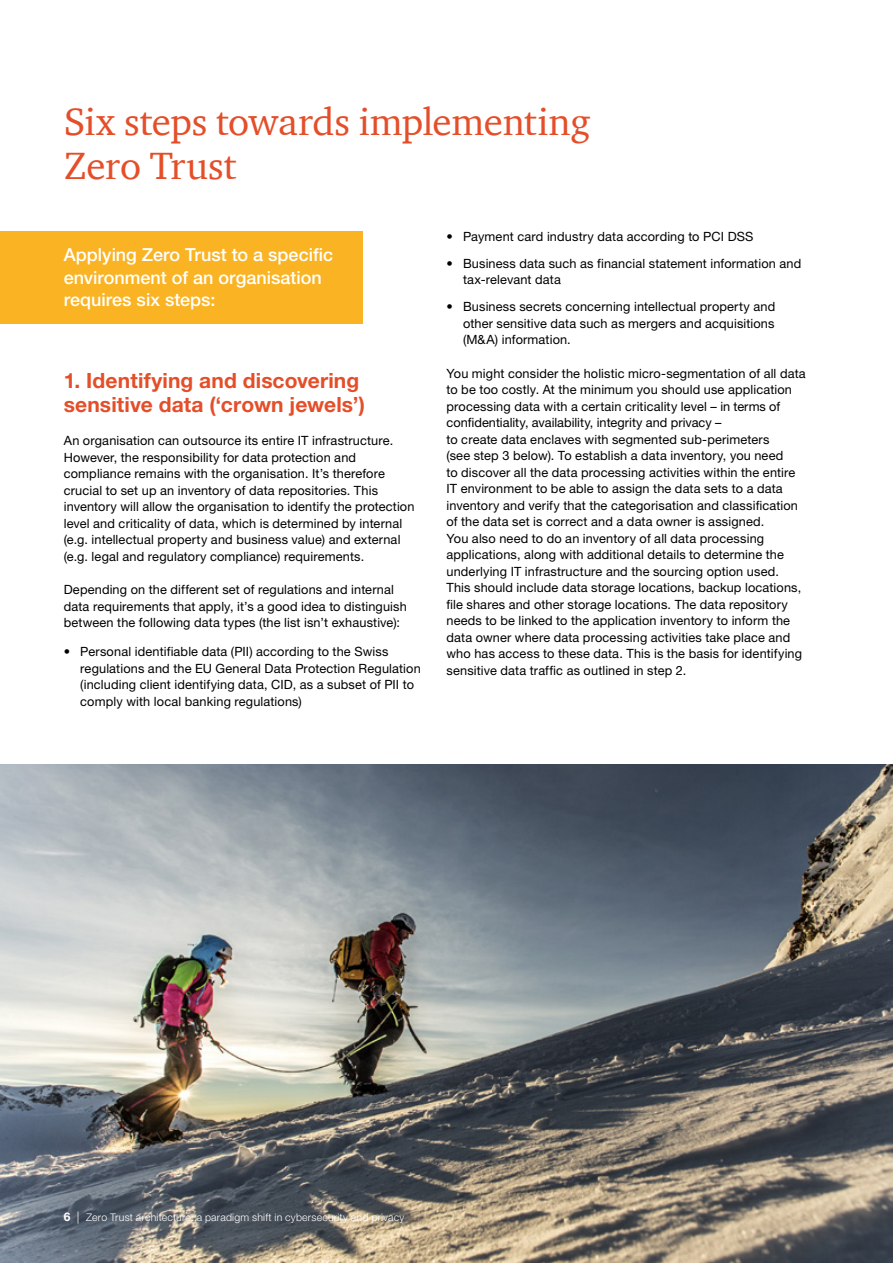
<style>
.page{position:relative;width:893px;height:1263px;background:#fff}
.page>*{position:absolute;margin:0;border:0;box-sizing:border-box;transform-origin:0 0}
.t1{font:39px/43.5px "ITC Charter Com";letter-spacing:-.01em;color:#e44e29}
.t2{font:700 21px/24px "Helvetica Neue LT Std";letter-spacing:.005em;color:#e44e29}
.t3{font:500 18px/22.5px "Helvetica Neue LT Std";color:#fff}
.t4{font:12.75px/16.5px "Helvetica Neue LT Std";letter-spacing:.01em;color:#000}
.t5{font:300 10.5px "Helvetica Neue LT Std";letter-spacing:.02em;color:#fff}
.s1{font-weight:700;font-size:12px}
.s2{font-size:12px}
</style>
<div class="page">
<img style="left:0;top:764px;width:893px;height:499px">
<div style="left:0;top:231px;width:363px;height:93px;background:#fab322"></div>
<h1 class="t1" style="left:64px;top:100px;width:528px">Six steps towards implementing<br>Zero Trust</h1>
<h3 class="t3" style="left:64px;top:243px;width:271px">Applying Zero Trust to a specific environment of an organisation requires six steps:</h3>
<h2 class="t2" style="left:64px;top:368px;width:303px">1. Identifying and discovering sensitive data (‘crown jewels’)</h2>
<p class="t4" style="left:64px;top:432px;width:352px">An organisation can outsource its entire IT infrastructure.<br>However, the responsibility for data protection and compliance remains with the organisation. It’s therefore crucial to set up an inventory of data repositories. This inventory will allow the organisation to identify the protection level and criticality of data, which is determined by internal (e.g. intellectual property and business value) and external (e.g. legal and regulatory compliance) requirements.</p>
<p class="t4" style="left:64px;top:581px;width:344px">Depending on the different set of regulations and internal data requirements that apply, it’s a good idea to distinguish between the following data types (the list isn’t exhaustive):</p>
<p class="t4" style="left:80px;top:643px;width:342px;text-indent:-16px">• Personal identifiable data (PII) according to the Swiss regulations and the EU General Data Protection Regulation (including client identifying data, CID, as a subset of PII to comply with local banking regulations)</p>
<p class="t4" style="left:446px;top:228px;width:308px">• Payment card industry data according to PCI DSS</p>
<p class="t4" style="left:463px;top:255px;width:340px;text-indent:-16px">• Business data such as financial statement information and tax-relevant data</p>
<p class="t4" style="left:463px;top:298px;width:314px;text-align:justify;text-indent:-16px">• Business secrets concerning intellectual property and other sensitive data such as mergers and acquisitions (M&amp;A) information.</p>
<p class="t4" style="left:446px;top:365px;width:361px">You might consider the holistic micro-segmentation of all data to be too costly. At the minimum you should use application processing data with a certain criticality level – in terms of confidentiality, availability, integrity and privacy –<br>to create data enclaves with segmented sub-perimeters<br>(see step 3 below). To establish a data inventory, you need<br>to discover all the data processing activities within the entire IT environment to be able to assign the data sets to a data inventory and verify that the categorisation and classification of the data set is correct and a data owner is assigned.<br>You also need to do an inventory of all data processing applications, along with additional details to determine the underlying IT infrastructure and the sourcing option used.<br>This should include data storage locations, backup locations, file shares and other storage locations. The data repository needs to be linked to the application inventory to inform the data owner where data processing activities take place and who has access to these data. This is the basis for identifying sensitive data traffic as outlined in step 2.</p>
<p class="t5" style="left:64px;top:1211px;width:342px"><span class="s1">6</span> <span class="s2">|</span> Zero Trust architecture: a paradigm shift in cybersecurity and privacy</p>
</div>
